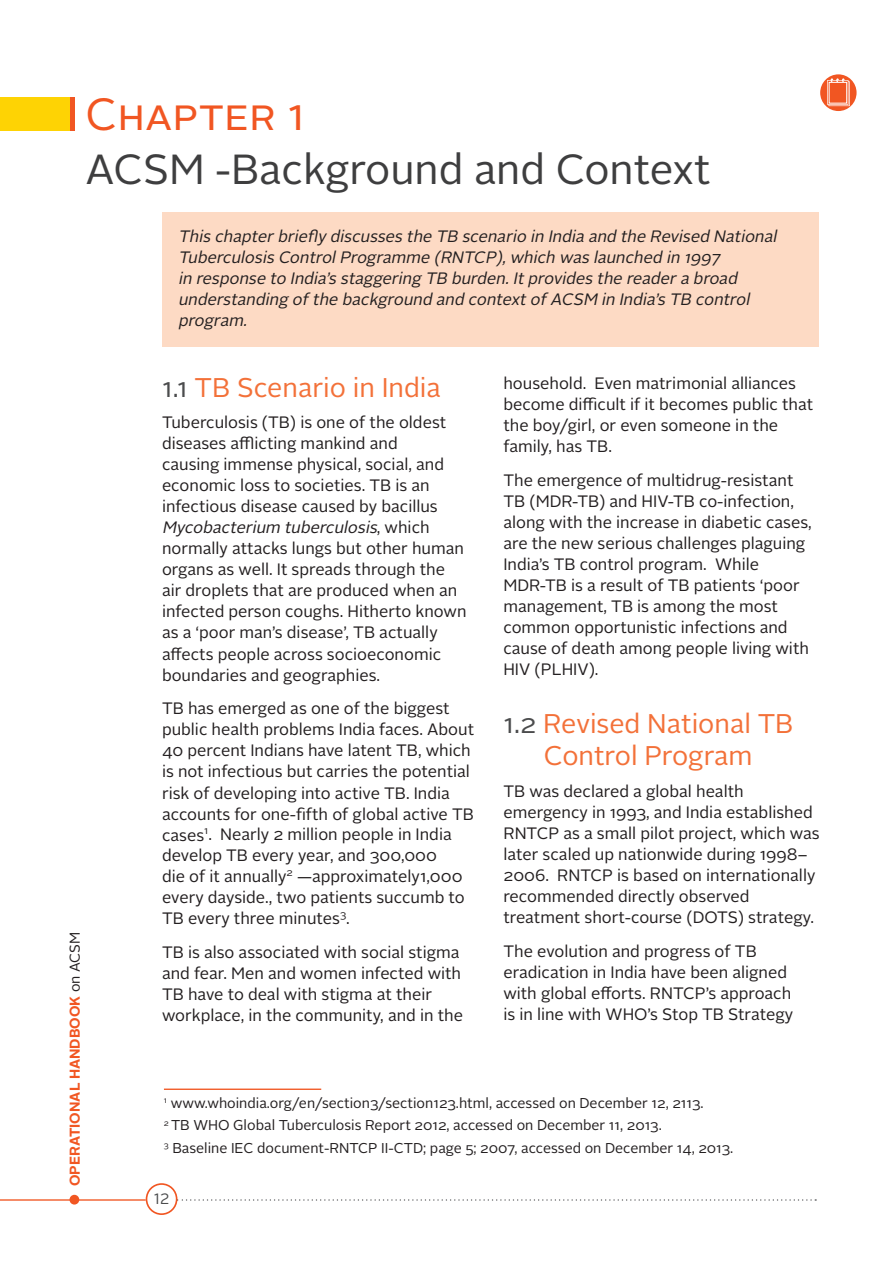
<style>
.page{position:relative;width:893px;height:1263px;background:#fff}
.page>*{position:absolute;margin:0;border:0;box-sizing:border-box;transform-origin:0 0}
.t1{font:45px "Alright Sans";color:#f15622}
.t2{font:42px "Alright Sans";letter-spacing:-.005em;color:#3e3e3f}
.t3{font:27px/32.4px "Alright Sans";color:#f37139;text-align:center}
.t4{font:16.5px/21px "Alright Sans";color:#231f20}
.t5{font:italic 16.5px/21px "Alright Sans";color:#231f20}
.t6{font:15px "Alright Sans";color:#4b4c4d}
.t7{font:14.25px/22.5px "Alright Sans";color:#231f20}
.t8{font:700 14.25px "Alright Sans";color:#f15622}
.s1{font-weight:400;color:#231f20}
.s2{color:#4b4c4d}
.s3{font-style:italic}
</style>
<div class="page">
<svg style="left:177px;top:1199px;width:639px;height:2px"></svg>
<div style="left:146px;top:1183px;width:31px;height:32px;border:2px solid #f15622;border-radius:50%"></div>
<div style="left:70px;top:1195px;width:9px;height:9px;background:#f15622;border-radius:50%"></div>
<hr style="left:0;top:1199px;width:146px;height:2px;background:#f15622">
<svg style="left:820px;top:74px;width:36px;height:37px"></svg>
<svg style="left:827px;top:78px;width:23px;height:28px"></svg>
<div style="left:829px;top:82px;width:18px;height:21px;background:#f15622;border:1px solid #fff"></div>
<div style="left:162px;top:213px;width:657px;height:134px;background:#fddac4"></div>
<div style="left:0;top:97px;width:71px;height:34px;background:#fed304"></div>
<div style="left:70px;top:97px;width:5px;height:34px;background:#f15622"></div>
<hr style="left:164px;top:1088px;width:157px;height:2px;background:#f15622">
<h1 class="t1" style="left:86px;top:83px;width:222px">Chapter 1</h1>
<h2 class="t2" style="left:86px;top:141px;width:627px">ACSM -Background and Context</h2>
<p class="t8" style="left:65px;top:1186px;width:256px;rotate:-90deg">Operational Handbook <span class="s1">on ACSM</span></p>
<p class="t5" style="left:178px;top:226px;width:604px">Thischapterbriefly discussesthe TB scenario in India and the Revised National TuberculosisControlProgramme (RNTCP),which waslaunched in 1997<br>in response to India’sstaggering TB burden.Itprovidesthe readera broad understanding ofthe background and contextofACSM in India’sTB control program.</p>
<h3 class="t3" style="left:162px;top:371px;width:280px"><span class="s2">1.1</span> TB Scenario in India</h3>
<p class="t4" style="left:162px;top:412px;width:306px">Tuberculosis (TB) is one of the oldest diseases afflicting mankind and<br>causing immense physical, social, and economic loss to societies. TB is an infectious disease caused by bacillus <span class="s3">Mycobacterium tuberculosis</span>, w h i c h normally attacks lungs but other human organs as well. It spreads through the air droplets that are produced when an infected person coughs. Hitherto known as a ‘poor man’s disease’, TB actually affects people across socioeconomic boundaries and geographies.</p>
<p class="t4" style="left:162px;top:698px;width:314px">TB has emerged as one of the biggest public health problems India faces. About 40 percent Indians have latent TB, which is not infectious but carries the potential risk of developing into active TB. India accounts for one-fifth of global active TB cases<sup>1</sup>. Nearly 2 million people in India develop TB every year, and 300,000<br>die of it annually<sup>2</sup> —approximately1,000 every dayside., two patients succumb to TB every three minutes<sup>3</sup>.</p>
<p class="t4" style="left:162px;top:942px;width:303px">TB is also associated with social stigma and fear. Men and women infected with TB have to deal with stigma at their workplace, in the community, and in the</p>
<p class="t4" style="left:503px;top:373px;width:311px">household. Even matrimonial alliances become difficult if it becomes public that the boy/girl, or even someone in the family, has TB.</p>
<p class="t4" style="left:503px;top:470px;width:310px">The emergence of multidrug-resistant TB (MDR-TB) and HIV-TB co-infection, along with the increase in diabetic cases, are the new serious challenges plaguing India’s TB control program. While MDR-TB is a result of TB patients ‘poor management, TB is among the most common opportunistic infections and cause of death among people living with HIV (PLHIV).</p>
<h3 class="t3" style="left:503px;top:708px;width:292px"><span class="s2">1.2</span> Revised National TB<br>Control Program</h3>
<p class="t4" style="left:503px;top:781px;width:318px">TB was declared a global health emergency in 1993, and India established RNTCP as a small pilot project, which was later scaled up nationwide during 1998– 2006. RNTCP is based on internationally recommended directly observed treatment short-course (DOTS) strategy.</p>
<p class="t4" style="left:503px;top:941px;width:291px">The evolution and progress of TB eradication in India have been aligned with global efforts. RNTCP’s approach is in line with WHO’s Stop TB Strategy</p>
<p class="t7" style="left:164px;top:1092px;width:571px"><sup>1</sup> www.whoindia.org/en/section3/section123.html, accessed on December 12, 2113.<br><sup>2</sup> TB WHO Global Tuberculosis Report 2012, accessed on December 11, 2013.<br><sup>3</sup> Baseline IEC document-RNTCP II-CTD; page 5; 2007, accessed on December 14, 2013.</p>
<p class="t6" style="left:154px;top:1189px;width:17px">12</p>
</div>
